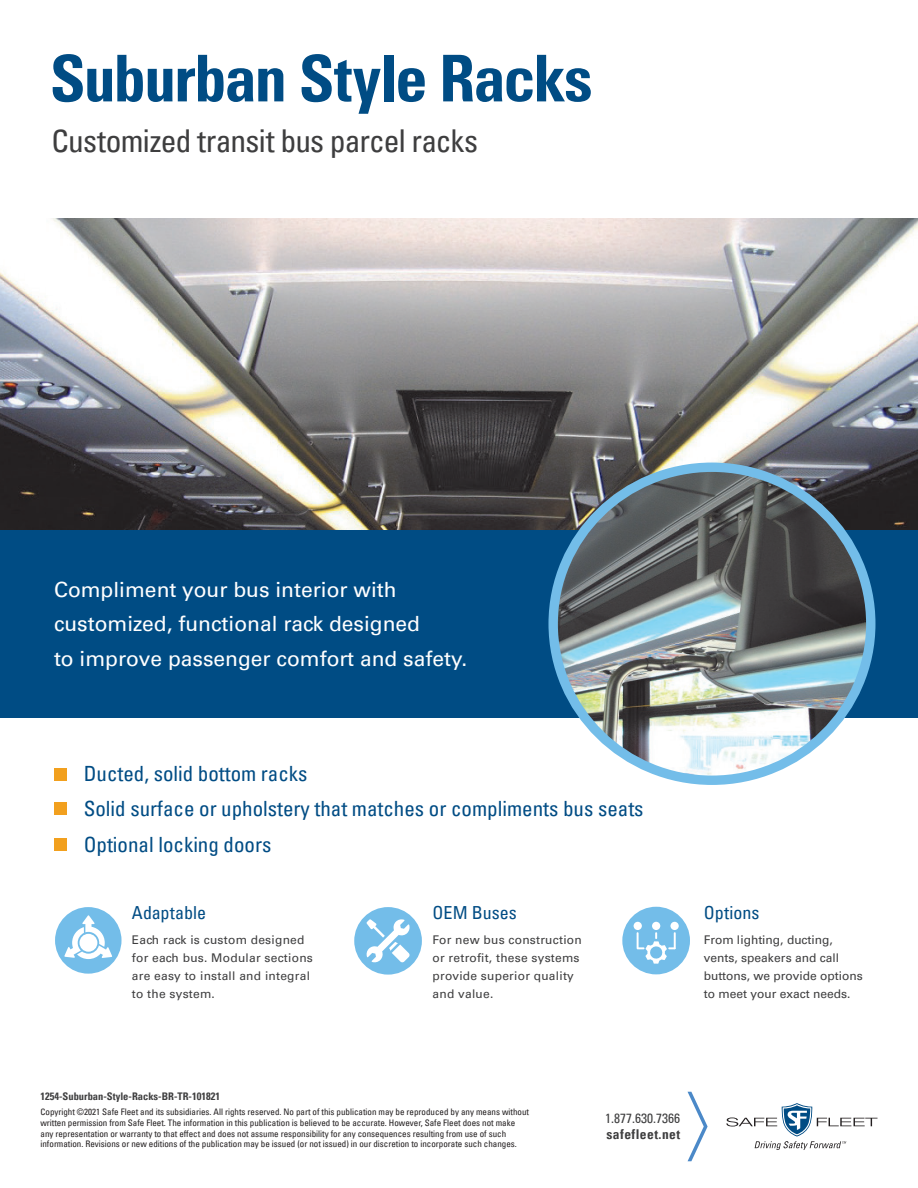
<style>
.page{position:relative;width:918px;height:1188px;background:#fff}
.page>*{position:absolute;margin:0;border:0;box-sizing:border-box;transform-origin:0 0}
.t1{font:700 condensed 64.5px "Univers LT Pro";letter-spacing:-.03em;color:#004c84}
.t2{font:condensed 31.5px "Univers LT Pro";letter-spacing:-.025em;color:#3e3e3f}
.t3{font:condensed 21px "Univers LT Pro";color:#004c84}
.t4{font:21px/34.5px "Univers LT Pro 55 Roman";color:#fff}
.t5{font:18.6px/22.4px "Myriad Pro";color:#231f20}
.t6{font:condensed 18px "Univers LT Pro";color:#004c84}
.t7{font:condensed 13.5px "Univers LT Pro";color:#3e3e3f}
.t8{font:700 condensed 13.5px "Univers LT Pro";letter-spacing:.035em;color:#3e3e3f}
.t9{font:12px/18px "Univers LT Pro 55 Roman";letter-spacing:.02em;color:#3e3e3f}
.t10{font:12px/18px "Univers LT Pro 55 Roman";color:#3e3e3f}
.t11{font:700 condensed 10.5px "Univers LT Pro";color:#3e3e3f}
.t12{font:condensed 9px/10.8px "Univers LT Pro";color:#231f20}
</style>
<div class="page">
<svg style="left:726px;top:1103px;width:152px;height:47px"></svg>
<svg style="left:688px;top:1092px;width:20px;height:69px"></svg>
<svg style="left:0;top:219px;width:918px;height:311px"></svg>
<div style="left:0;top:530px;width:918px;height:188px;background:#004c84"></div>
<img style="left:553px;top:467px;width:318px;height:313px">
<div style="left:548px;top:463px;width:327px;height:322px;border:9px solid #73bde9;border-radius:50%"></div>
<div style="left:54px;top:838px;width:12px;height:12px;background:#f2a01e"></div>
<div style="left:54px;top:803px;width:12px;height:12px;background:#f2a01e"></div>
<div style="left:54px;top:768px;width:12px;height:13px;background:#f2a01e"></div>
<div style="left:622px;top:907px;width:68px;height:67px;background:#73bde9;border-radius:50%"></div>
<div style="left:55px;top:907px;width:67px;height:67px;background:#73bde9;border-radius:50%"></div>
<div style="left:354px;top:907px;width:68px;height:68px;background:#73bde9;border-radius:50%"></div>
<svg style="left:64px;top:915px;width:48px;height:44px"></svg>
<svg style="left:366px;top:919px;width:44px;height:44px"></svg>
<div style="left:634px;top:922px;width:8px;height:8px;background:#fff;border-radius:50%"></div>
<div style="left:652px;top:922px;width:8px;height:8px;background:#fff;border-radius:50%"></div>
<div style="left:670px;top:922px;width:9px;height:8px;background:#fff;border-radius:50%"></div>
<svg style="left:637px;top:932px;width:39px;height:32px"></svg>
<p class="t1" style="left:50px;top:39px;width:544px">Suburban Style Racks</p>
<p class="t2" style="left:51px;top:121px;width:428px">Customized transit bus parcel racks</p>
<p class="t4" style="left:54px;top:571px;width:415px">Compliment your bus interior with customized, functional rack designed<br>to improve passenger comfort and safety.</p>
<p class="t3" style="left:84px;top:760px;width:225px">Ducted, solid bottom racks</p>
<p class="t3" style="left:84px;top:796px;width:561px">Solid surface or upholstery that matches or compliments bus seats</p>
<p class="t3" style="left:84px;top:831px;width:189px">Optional locking doors</p>
<p class="t6" style="left:132px;top:902px;width:76px">Adaptable</p>
<p class="t9" style="left:132px;top:930px;width:183px">Each rack is custom designed for each bus. Modular sections are easy to install and integral to the system.</p>
<p class="t6" style="left:433px;top:901px;width:86px">OEM Buses</p>
<p class="t9" style="left:433px;top:930px;width:151px">For new bus construction or retrofit, these systems provide superior quality and value.</p>
<p class="t6" style="left:704px;top:902px;width:57px">Options</p>
<p class="t10" style="left:704px;top:930px;width:160px">From lighting, ducting, vents, speakers and call buttons, we provide options to meet your exact needs.</p>
<p class="t11" style="left:40px;top:1090px;width:181px">1254-Suburban-Style-Racks-BR-TR-101821</p>
<p class="t12" style="left:40px;top:1106px;width:490px">Copyright ©2021 Safe Fleet and its subsidiaries. All rights reserved. No part of this publication may be reproduced by any means without written permission from Safe Fleet. The information in this publication is believed to be accurate. However, Safe Fleet does not make any representation or warranty to that effect and does not assume responsibility for any consequences resulting from use of such information. Revisions or new editions of the publication may be issued (or not issued) in our discretion to incorporate such changes.</p>
<p class="t5" style="left:1px;top:1115px;width:68px">to install</p>
<p class="t5" style="left:260px;top:1111px;width:176px">ASTM E-162 and ASTM<br>E-662</p>
<h3 class="t7" style="left:605px;top:1110px;width:76px">1.877.630.7366</h3>
<h3 class="t8" style="left:606px;top:1126px;width:75px">safefleet.net</h3>
</div>
